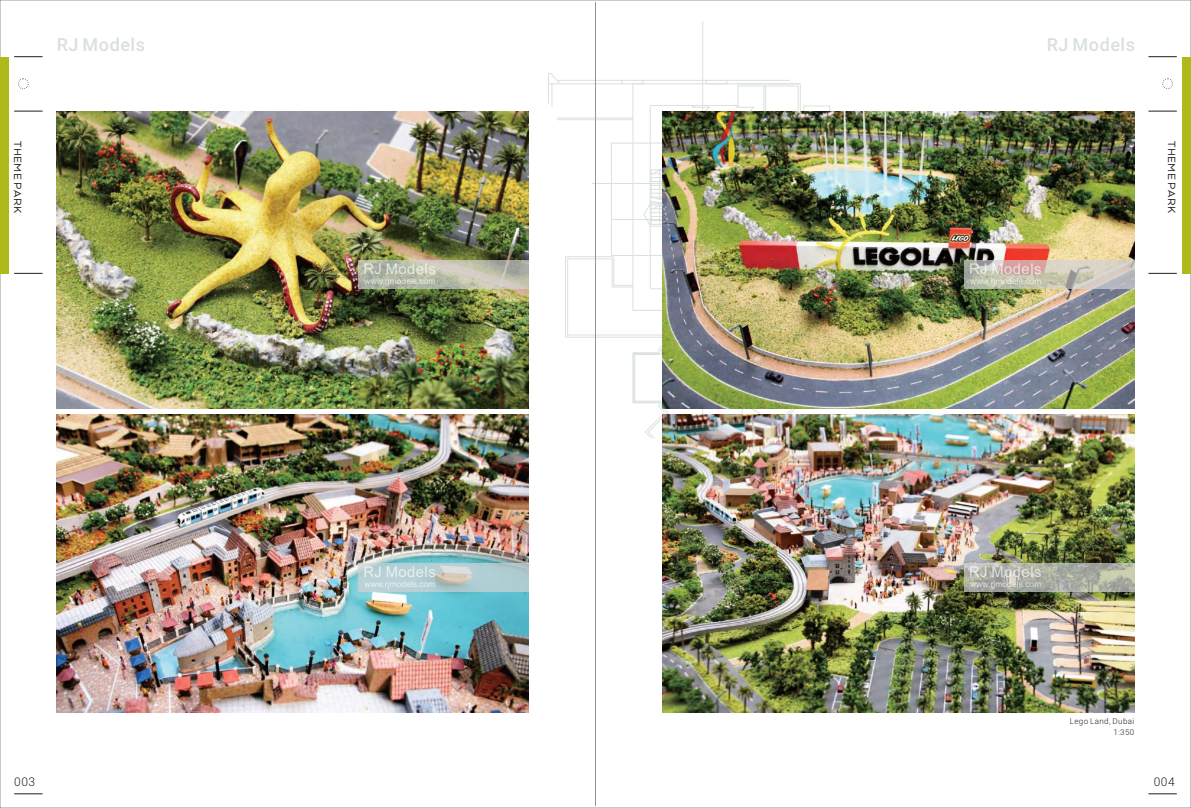
<style>
.page{position:relative;width:1191px;height:808px;background:#fff}
.page>*{position:absolute;margin:0;border:0;box-sizing:border-box;transform-origin:0 0}
.t1{font:500 18px "Roboto";letter-spacing:.03em;color:#dae1dd}
.t2{font:14.8px "Arial";letter-spacing:.035em;color:rgb(255 255 255/.7)}
.t3{font:12px "Arquitecta W00";letter-spacing:.04em;color:#231f20}
.t4{font:300 12px "Roboto";letter-spacing:.05em;color:#231f20}
.t5{font:8.5px "Arial";color:rgb(255 255 255/.7)}
.t6{font:300 8px/11.5px "Roboto";letter-spacing:.05em;color:#231f20;text-align:right}
</style>
<div class="page">
<hr style="left:557px;top:118px;width:76px;height:1px;background:#dae1dd">
<hr style="left:557px;top:119px;width:76px;height:1px;background:#dae1dd">
<hr style="left:559px;top:84px;width:63px;height:1px;background:#dae1dd">
<hr style="left:559px;top:80px;width:63px;height:1px;background:#dae1dd">
<hr style="left:702px;top:21px;width:1px;height:467px;background:#dae1dd">
<svg style="left:548px;top:73px;width:11px;height:34px"></svg>
<hr style="left:565px;top:337px;width:101px;height:1px;background:#dae1dd">
<hr style="left:567px;top:335px;width:100px;height:1px;background:#dae1dd">
<hr style="left:565px;top:257px;width:1px;height:80px;background:#dae1dd">
<hr style="left:565px;top:256px;width:49px;height:1px;background:#dae1dd">
<hr style="left:567px;top:259px;width:1px;height:76px;background:#dae1dd">
<hr style="left:567px;top:259px;width:45px;height:1px;background:#dae1dd">
<div style="left:803px;top:106px;width:27px;height:12px;border:1px solid #dae1dd"></div>
<svg style="left:591px;top:80px;width:210px;height:358px"></svg>
<hr style="left:595px;top:2px;width:1px;height:804px;background:#939598">
<img style="left:57px;top:415px;width:471px;height:297px">
<img style="left:57px;top:111px;width:471px;height:298px">
<img style="left:662px;top:415px;width:472px;height:297px">
<img style="left:662px;top:111px;width:472px;height:298px">
<svg style="left:14px;top:793px;width:29px;height:1px"></svg>
<svg style="left:1148px;top:793px;width:28px;height:1px"></svg>
<svg style="left:1148px;top:111px;width:28px;height:1px"></svg>
<svg style="left:1148px;top:273px;width:28px;height:1px"></svg>
<svg style="left:1148px;top:56px;width:28px;height:1px"></svg>
<div style="left:1162px;top:79px;width:10px;height:10px;border:1px dashed #231f20;border-radius:50%"></div>
<svg style="left:14px;top:111px;width:29px;height:1px"></svg>
<svg style="left:14px;top:273px;width:29px;height:1px"></svg>
<svg style="left:14px;top:56px;width:29px;height:1px"></svg>
<div style="left:18px;top:79px;width:11px;height:10px;border:1px dashed #231f20;border-radius:50%"></div>
<div style="left:1182px;top:57px;width:9px;height:216px;background:#aeb91c"></div>
<div style="left:0;top:57px;width:9px;height:216px;background:#aeb91c"></div>
<div style="left:358px;top:260px;width:170px;height:28px;background:#d1d2d4;opacity:.7"></div>
<div style="left:358px;top:564px;width:170px;height:28px;background:#d1d2d4;opacity:.7"></div>
<div style="left:964px;top:260px;width:170px;height:28px;background:#d1d2d4;opacity:.7"></div>
<div style="left:964px;top:564px;width:170px;height:28px;background:#d1d2d4;opacity:.7"></div>
<h1 class="t1" style="left:57px;top:37px;width:90px">RJ Models</h1>
<h1 class="t1" style="left:1046px;top:37px;width:90px">RJ Models</h1>
<h3 class="t3" style="left:25px;top:141px;width:74px;rotate:90deg">THEME PARK</h3>
<h3 class="t3" style="left:1178px;top:141px;width:74px;rotate:90deg">THEME PARK</h3>
<h2 class="t2" style="left:363px;top:263px;width:74px">RJ Models</h2>
<p class="t5" style="left:364px;top:277px;width:73px">www.rjmodels.com</p>
<h2 class="t2" style="left:363px;top:566px;width:74px">RJ Models</h2>
<p class="t5" style="left:364px;top:581px;width:73px">www.rjmodels.com</p>
<h2 class="t2" style="left:969px;top:263px;width:74px">RJ Models</h2>
<p class="t5" style="left:970px;top:277px;width:73px">www.rjmodels.com</p>
<h2 class="t2" style="left:969px;top:566px;width:74px">RJ Models</h2>
<p class="t5" style="left:970px;top:581px;width:73px">www.rjmodels.com</p>
<p class="t6" style="left:1069px;top:716px;width:66px">Lego Land, Dubai<br>1:350</p>
<h3 class="t4" style="left:14px;top:777px;width:23px">003</h3>
<h3 class="t4" style="left:1153px;top:777px;width:23px">004</h3>
</div>
